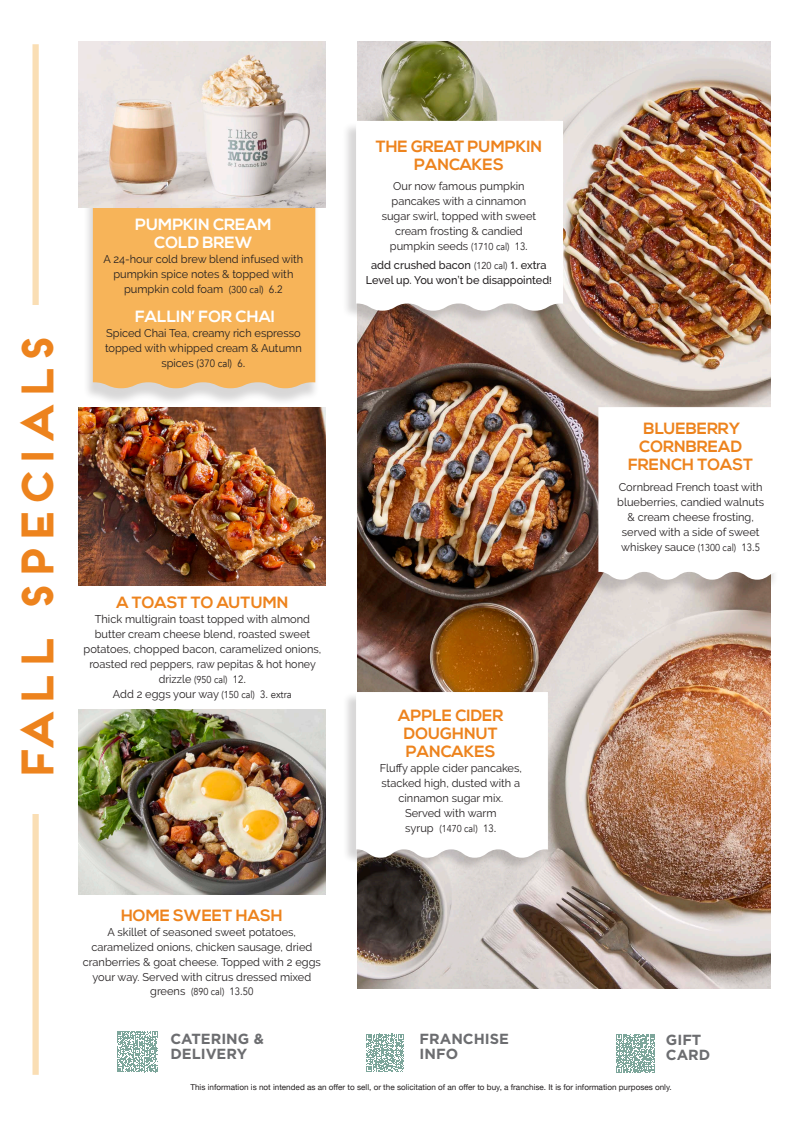
<style>
.page{position:relative;width:788px;height:1125px;background:#fff}
.page>*{position:absolute;margin:0;border:0;box-sizing:border-box;transform-origin:0 0}
.section_header{font:700 42.5px "Frontage";letter-spacing:-.05em;color:#ed831d}
.Fall_color_header{font:700 16.25px/18px "Nexa";color:#ed831d;text-align:center}
.Fall_color_header-2{font:700 16.25px/18px "Nexa";color:#fff;text-align:center}
.specials_back_page_descript{font:700 14.62px/15.5px "Gotham";color:#6c6d70}
.back_page_text{font:11.25px/15px "Raleway";color:#231f20;text-align:center}
.Fall_color_header-3{font:11.25px/15px "Raleway";color:#231f20;text-align:center}
.back_page_text-2{font:500 11.25px "Raleway";color:#231f20}
.back_page_text-3{font:10.62px "Avenir";color:#231f20;scale:.9 1}
.Fall_color_header-4{font:10px "Avenir";color:#231f20;scale:.9 1}
.back_page_text-4{font:10px "Avenir";color:#231f20;scale:.9 1}
.t1{font:8.12px "Helvetica Neue";color:#231f20}
.s1{font-family:"Avenir";font-size:10px}
.s2{font-family:"Avenir";font-size:10.62px}
.s3{font-family:"Raleway";font-size:11.25px}
.s4{font-size:10.62px}
.s5{font-family:"Avenir";font-weight:400;font-size:10px}
</style>
<div class="page">
<img style="left:79px;top:710px;width:246px;height:184px">
<div style="left:32px;top:44px;width:7px;height:1031px;background:#fadeb4"></div>
<div style="left:5px;top:305px;width:61px;height:509px;background:#fff"></div>
<svg style="left:616px;top:1034px;width:39px;height:39px"></svg>
<svg style="left:117px;top:1031px;width:41px;height:41px"></svg>
<svg style="left:366px;top:1034px;width:38px;height:38px"></svg>
<img style="left:357px;top:42px;width:413px;height:946px">
<div style="left:341px;top:121px;width:221px;height:204px;background:#231f20;opacity:.18"></div>
<svg style="left:356px;top:121px;width:207px;height:190px"></svg>
<img style="left:79px;top:407px;width:246px;height:179px">
<div style="left:581px;top:411px;width:197px;height:185px;background:#231f20;opacity:.18"></div>
<svg style="left:598px;top:407px;width:180px;height:173px"></svg>
<div style="left:342px;top:692px;width:205px;height:179px;background:#231f20;opacity:.18"></div>
<svg style="left:356px;top:692px;width:192px;height:166px"></svg>
<div style="left:83px;top:85px;width:236px;height:320px;background:#231f20;opacity:.18"></div>
<div style="left:93px;top:207px;width:222px;height:181px;background:#f7b459"></div>
<img style="left:78px;top:42px;width:248px;height:165px">
<p class="section_header" style="left:11px;top:785px;width:453px;rotate:-90deg">FALL SPECIALS</p>
<p class="Fall_color_header-2" style="left:135px;top:216px;width:138px">PUMPKIN CREAM<br>COLD BREW</p>
<p class="back_page_text" style="left:103px;top:251px;width:201px">A 24-hour cold brew blend infused with pumpkin spice notes &amp; topped with pumpkin cold foam <span class="s1">(300 cal)</span> <span class="s2">6.2</span></p>
<p class="Fall_color_header-2" style="left:135px;top:308px;width:141px">FALLIN’ FOR CHAI</p>
<p class="back_page_text" style="left:105px;top:326px;width:198px;text-align:left">Spiced Chai Tea, creamy rich espresso topped with whipped cream &amp; Autumn</p>
<p class="back_page_text-3" style="left:161px;top:357px;width:95px"><span class="s3">spices</span> (370 cal) 6.</p>
<p class="Fall_color_header" style="left:116px;top:594px;width:174px">A TOAST TO AUTUMN</p>
<p class="back_page_text" style="left:84px;top:611px;width:239px">Thick multigrain toast topped with almond butter cream cheese blend, roasted sweet potatoes, chopped bacon, caramelized onions, roasted red peppers, raw pepitas &amp; hot honey</p>
<p class="back_page_text-4" style="left:159px;top:673px;width:98px"><span class="s3">drizzle</span> (950 cal) <span class="s4">12.</span></p>
<p class="back_page_text" style="left:113px;top:686px;width:180px">Add 2 eggs your way <span class="s1">(150 cal)</span> <span class="s2">3. extra</span></p>
<p class="Fall_color_header" style="left:375px;top:138px;width:168px">THE GREAT PUMPKIN<br>PANCAKES</p>
<p class="back_page_text" style="left:381px;top:179px;width:156px">Our now famous pumpkin pancakes with a cinnamon sugar swirl, topped with sweet cream frosting &amp; candied pumpkin seeds <span class="s1">(1710 cal)</span> <span class="s2">13.</span></p>
<p class="back_page_text-2" style="left:371px;top:259px;width:177px">add crushed bacon <span class="s5">(120 cal)</span> <span class="s2">1.</span> extra</p>
<p class="back_page_text-2" style="left:366px;top:274px;width:187px">Level up. You won’t be disappointed<span class="s1">!</span></p>
<h2 class="Fall_color_header" style="left:398px;top:707px;width:107px">APPLE CIDER<br>DOUGHNUT<br>PANCAKES</h2>
<p class="back_page_text" style="left:379px;top:760px;width:144px">Fluffy apple cider pancakes, stacked high, dusted with a cinnamon sugar mix.<br>Served with warm</p>
<p class="Fall_color_header-4" style="left:405px;top:822px;width:103px"><span class="s3">syrup</span> (1470 cal) <span class="s4">13.</span></p>
<h2 class="Fall_color_header" style="left:628px;top:420px;width:126px">BLUEBERRY<br>CORNBREAD<br>FRENCH TOAST</h2>
<p class="back_page_text" style="left:617px;top:480px;width:148px">Cornbread French toast with blueberries, candied walnuts &amp; cream cheese frosting, served with a side of sweet whiskey sauce <span class="s1">(1300 cal)</span> <span class="s2">13.5</span></p>
<p class="Fall_color_header" style="left:121px;top:907px;width:163px">HOME SWEET HASH</p>
<p class="Fall_color_header-3" style="left:83px;top:925px;width:240px">A skillet of seasoned sweet potatoes, caramelized onions, chicken sausage, dried cranberries &amp; goat cheese. Topped with 2 eggs your way. Served with citrus dressed mixed</p>
<p class="Fall_color_header-4" style="left:150px;top:986px;width:116px"><span class="s3">greens</span> (890 cal) <span class="s4">13.50</span></p>
<p class="specials_back_page_descript" style="left:170px;top:1031px;width:95px">CATERING &amp;</p>
<p class="specials_back_page_descript" style="left:170px;top:1046px;width:78px">DELIVERY</p>
<p class="specials_back_page_descript" style="left:419px;top:1031px;width:91px">FRANCHISE<br>INFO</p>
<p class="specials_back_page_descript" style="left:666px;top:1032px;width:37px">GIFT</p>
<p class="specials_back_page_descript" style="left:666px;top:1047px;width:46px">CARD</p>
<p class="t1" style="left:190px;top:1081px;width:483px">This information is not intended as an offer to sell, or the solicitation of an offer to buy, a franchise. It is for information purposes only.</p>
</div>
